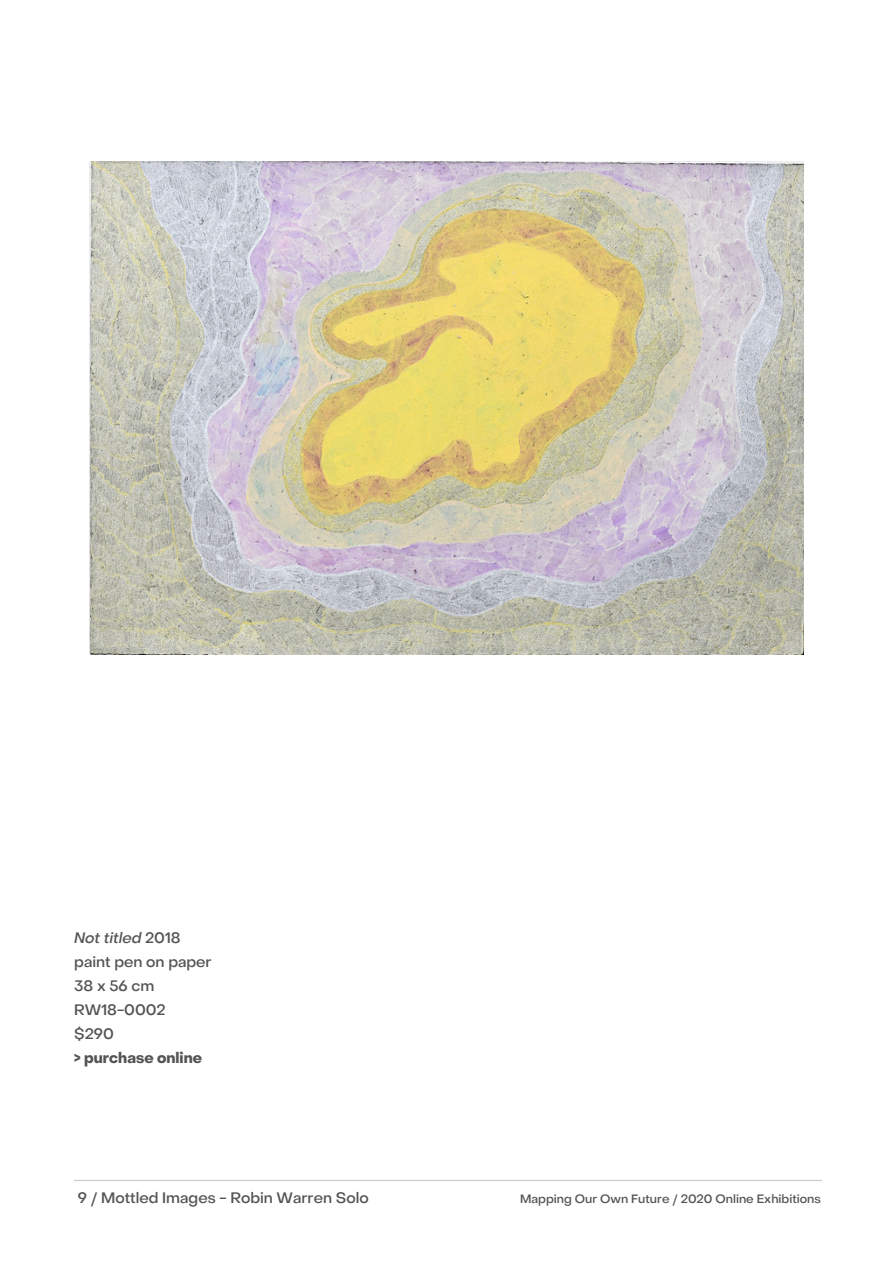
<style>
.page{position:relative;width:893px;height:1264px;background:#fff}
.page>*{position:absolute;margin:0;border:0;box-sizing:border-box;transform-origin:0 0}
.t1{font:500 15px "Object Sans";color:#545454}
.t2{font:700 15px "Object Sans";color:#545454}
.t3{font:italic 500 15px "Object Sans";color:#545454}
.t4{font:500 12px "Object Sans";color:#545454}
.s1{font-style:normal}
</style>
<div class="page">
<img style="left:89px;top:162px;width:714px;height:492px">
<p class="t3" style="left:74px;top:931px;width:108px">Not titled <span class="s1">2018</span></p>
<p class="t1" style="left:74px;top:955px;width:139px">paint pen on paper</p>
<p class="t1" style="left:74px;top:979px;width:81px">38 x 56 cm</p>
<p class="t1" style="left:74px;top:1003px;width:93px">RW18-0002</p>
<p class="t1" style="left:74px;top:1027px;width:41px">$290</p>
<p class="t2" style="left:74px;top:1051px;width:129px">&gt; purchase online</p>
<p class="t1" style="left:78px;top:1191px;width:292px">9 / Mottled Images - Robin Warren Solo</p>
<p class="t4" style="left:520px;top:1194px;width:302px">Mapping Our Own Future / 2020 Online Exhibitions</p>
</div>
